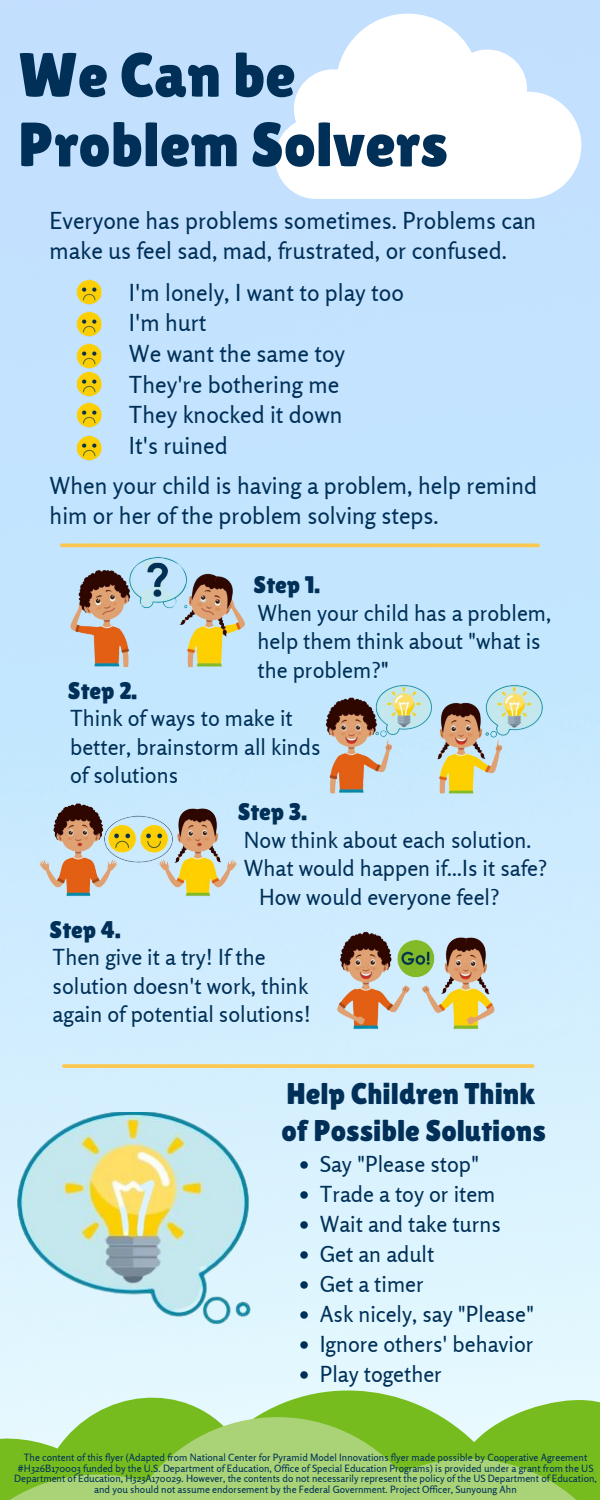
<style>
.page{position:relative;width:600px;height:1500px;background:#fff}
.page>*{position:absolute;margin:0;border:0;box-sizing:border-box;transform-origin:0 0}
.t1{font:62.3px/69.5px "Lilita One";color:#003058}
.t2{font:30px "Lilita One";color:#003058}
.t3{font:24px "Lilita One";color:#003058}
.t4{font:23.3px/30.5px "Rosario";color:#003058}
.t5{font:22px/28.5px "Rosario";color:#003058}
.t6{font:10px/10.5px "Rosario";color:#003058;text-align:center}
.s1{font-weight:700}
</style>
<div class="page">
<img style="left:0;top:0;width:600px;height:1372px">
<svg style="left:0;top:1372px;width:600px;height:45px;background:#cbeacb"></svg>
<svg style="left:0;top:1417px;width:600px;height:83px;background:#96ca56"></svg>
<svg style="left:275px;top:14px;width:306px;height:185px"></svg>
<svg style="left:300px;top:1161px;width:8px;height:8px"></svg>
<svg style="left:300px;top:1191px;width:8px;height:8px"></svg>
<svg style="left:300px;top:1221px;width:8px;height:8px"></svg>
<svg style="left:300px;top:1251px;width:8px;height:8px"></svg>
<svg style="left:300px;top:1281px;width:8px;height:8px"></svg>
<svg style="left:300px;top:1311px;width:8px;height:8px"></svg>
<svg style="left:300px;top:1341px;width:8px;height:8px"></svg>
<svg style="left:300px;top:1371px;width:8px;height:8px"></svg>
<img style="left:1px;top:1113px;width:275px;height:215px">
<img style="left:62px;top:554px;width:196px;height:119px">
<img style="left:327px;top:930px;width:173px;height:103px">
<svg style="left:64px;top:1064px;width:469px;height:4px;background:#f8ca59"></svg>
<img style="left:71px;top:374px;width:33px;height:24px">
<img style="left:71px;top:310px;width:33px;height:28px">
<img style="left:71px;top:274px;width:33px;height:36px">
<img style="left:71px;top:338px;width:33px;height:36px">
<img style="left:71px;top:398px;width:33px;height:32px">
<img style="left:71px;top:430px;width:33px;height:37px">
<img style="left:39px;top:798px;width:199px;height:104px">
<img style="left:326px;top:674px;width:222px;height:123px">
<hr style="left:62px;top:544px;width:476px;height:3px;background:#fbc84f">
<p class="t1" style="left:18px;top:40px;width:431px">We Can be<br>Problem Solvers</p>
<p class="t4" style="left:50px;top:205px;width:488px">Everyone has problems sometimes. Problems can make us feel sad, mad, frustrated, or confused.</p>
<p class="t4" style="left:129px;top:277px;width:276px">I'm lonely, I want to play too</p>
<p class="t4" style="left:129px;top:308px;width:79px">I'm hurt</p>
<p class="t4" style="left:129px;top:338px;width:218px">We want the same toy</p>
<p class="t4" style="left:129px;top:369px;width:212px">They're bothering me</p>
<p class="t4" style="left:129px;top:399px;width:215px">They knocked it down</p>
<p class="t4" style="left:129px;top:430px;width:100px">It's ruined</p>
<p class="t4" style="left:50px;top:470px;width:489px">When your child is having a problem, help remind him or her of the problem solving steps.</p>
<p class="t3" style="left:254px;top:571px;width:68px">Step 1.</p>
<p class="t5" style="left:258px;top:598px;width:295px">When your child has a problem, help them think about "what is the problem?<span class="s1">"</span></p>
<p class="t3" style="left:68px;top:676px;width:71px">Step 2.</p>
<p class="t5" style="left:70px;top:704px;width:252px">Think of ways to make it better, brainstorm all kinds of solutions</p>
<p class="t3" style="left:238px;top:798px;width:71px">Step 3.</p>
<p class="t5" style="left:244px;top:825px;width:305px">Now think about each solution.<br>What would happen if...Is it safe?</p>
<p class="t5" style="left:259px;top:882px;width:242px">How would everyone feel?</p>
<p class="t3" style="left:50px;top:916px;width:72px">Step 4.</p>
<p class="t5" style="left:53px;top:943px;width:214px">Then give it a try! If the</p>
<p class="t5" style="left:53px;top:972px;width:257px">solution doesn't work, think</p>
<p class="t5" style="left:53px;top:1000px;width:260px">again of potential solutions!</p>
<p class="t2" style="left:286px;top:1076px;width:250px">Help Children Think</p>
<p class="t2" style="left:282px;top:1114px;width:266px">of Possible Solutions</p>
<p class="t5" style="left:320px;top:1149px;width:161px">Say "Please stop"</p>
<p class="t5" style="left:320px;top:1179px;width:177px">Trade a toy or item</p>
<p class="t5" style="left:320px;top:1209px;width:183px">Wait and take turns</p>
<p class="t5" style="left:320px;top:1239px;width:116px">Get an adult</p>
<p class="t5" style="left:320px;top:1269px;width:106px">Get a timer</p>
<p class="t5" style="left:320px;top:1299px;width:216px">Ask nicely, say "Please"</p>
<p class="t5" style="left:320px;top:1329px;width:215px">Ignore others' behavior</p>
<p class="t5" style="left:320px;top:1359px;width:124px">Play together</p>
<p class="t6" style="left:14px;top:1453px;width:584px">The content of this flyer (Adapted from National Center for Pyramid Model Innovations flyer made possible by Cooperative Agreement #H326B170003 funded by the U.S. Department of Education, Office of Special Education Programs) is provided under a grant from the US Department of Education, H323A170029. However, the contents do not necessarily represent the policy of the US Department of Education, and you should not assume endorsement by the Federal Government. Project Officer, Sunyoung Ahn</p>
</div>
